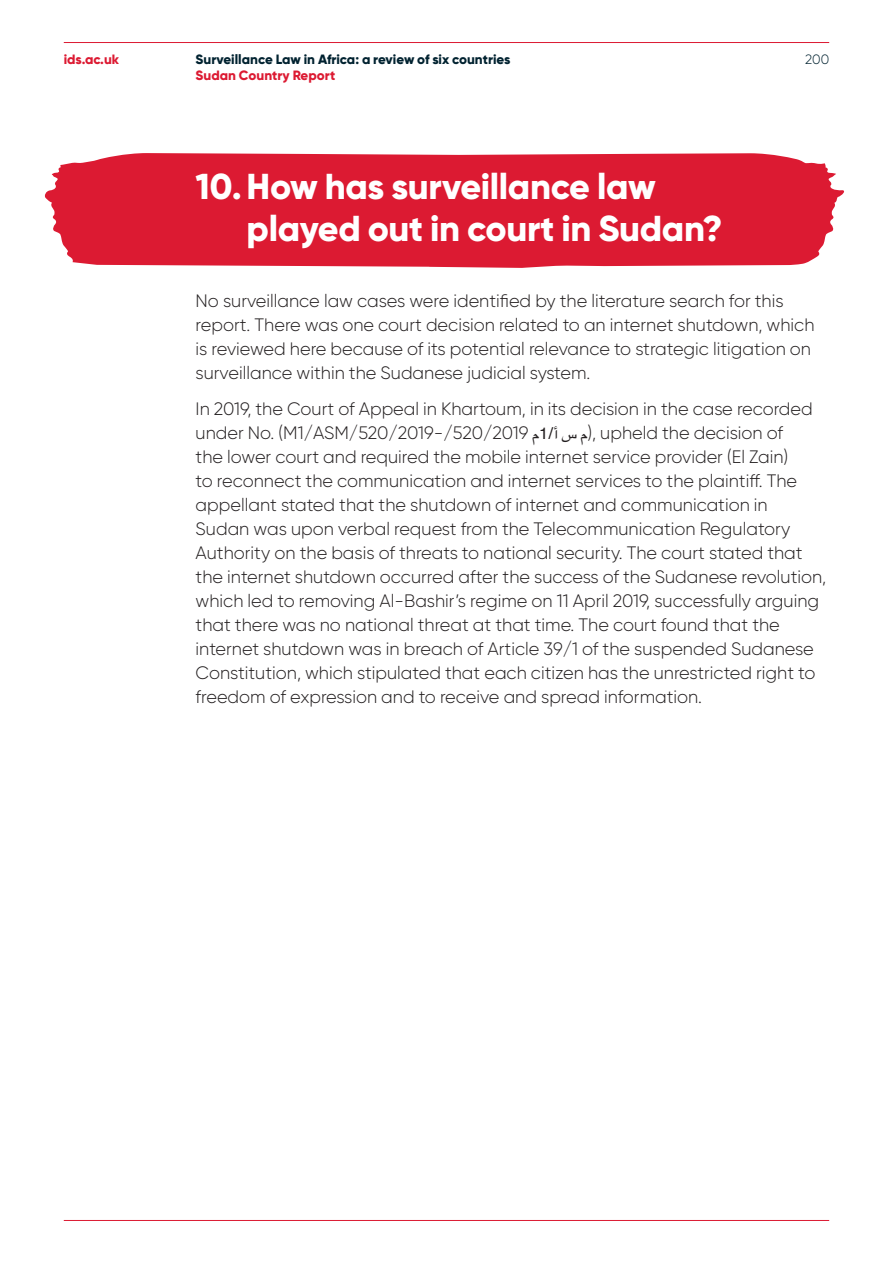
<style>
.page{position:relative;width:893px;height:1263px;background:#fff}
.page>*{position:absolute;margin:0;border:0;box-sizing:border-box;transform-origin:0 0}
.t1{font:800 36px/42px "Gilroy";letter-spacing:-.01em;color:#fff}
.Body_Copy{font:300 18px/24px "Gilroy";color:#231f20}
.t2{font:800 13.5px "Gilroy";color:#002230}
.Small_body{font:800 13.5px "Gilroy";color:#dc1a32}
.t3{font:300 13.5px "Gilroy";color:#002230}
.s1{font-family:"Geeza Pro";font-weight:400;font-size:16.5px}
.s2{font-family:"Helvetica";font-weight:400;font-size:16.5px}
</style>
<div class="page">
<svg style="left:44px;top:153px;width:800px;height:115px;background:#de2a40"></svg>
<hr style="left:64px;top:1220px;width:765px;height:1px;background:#dc1a32">
<hr style="left:64px;top:42px;width:765px;height:1px;background:#dc1a32">
<p class="Small_body" style="left:64px;top:51px;width:57px">ids.ac.uk</p>
<p class="t2" style="left:196px;top:51px;width:316px">Surveillance Law in Africa: a review of six countries</p>
<p class="t3" style="left:805px;top:51px;width:25px">200</p>
<p class="Small_body" style="left:196px;top:66px;width:141px">Sudan Country Report</p>
<h1 class="t1" style="left:247px;top:165px;width:478px;text-indent:-51px">10.How has surveillance law played out in court in Sudan?</h1>
<p class="Body_Copy" style="left:196px;top:288px;width:620px">No surveillance law cases were identified by the literature search for this report. There was one court decision related to an internet shutdown, which is reviewed here because of its potential relevance to strategic litigation on surveillance within the Sudanese judicial system.</p>
<p class="Body_Copy" style="left:196px;top:396px;width:632px">In 2019, the Court of Appeal in Khartoum, in its decision in the case recorded under No. (M1/ASM/520/2019-/520/2019 <span class="s1">م</span><span class="s2">1/</span><span class="s1">أ س م</span>(, upheld the decision of<br>the lower court and required the mobile internet service provider (El Zain)<br>to reconnect the communication and internet services to the plaintiff. The appellant stated that the shutdown of internet and communication in<br>Sudan was upon verbal request from the Telecommunication Regulatory Authority on the basis of threats to national security. The court stated that the internet shutdown occurred after the success of the Sudanese revolution, which led to removing Al-Bashir’s regime on 11 April 2019, successfully arguing that there was no national threat at that time. The court found that the internet shutdown was in breach of Article 39/1 of the suspended Sudanese Constitution, which stipulated that each citizen has the unrestricted right to freedom of expression and to receive and spread information.</p>
</div>
